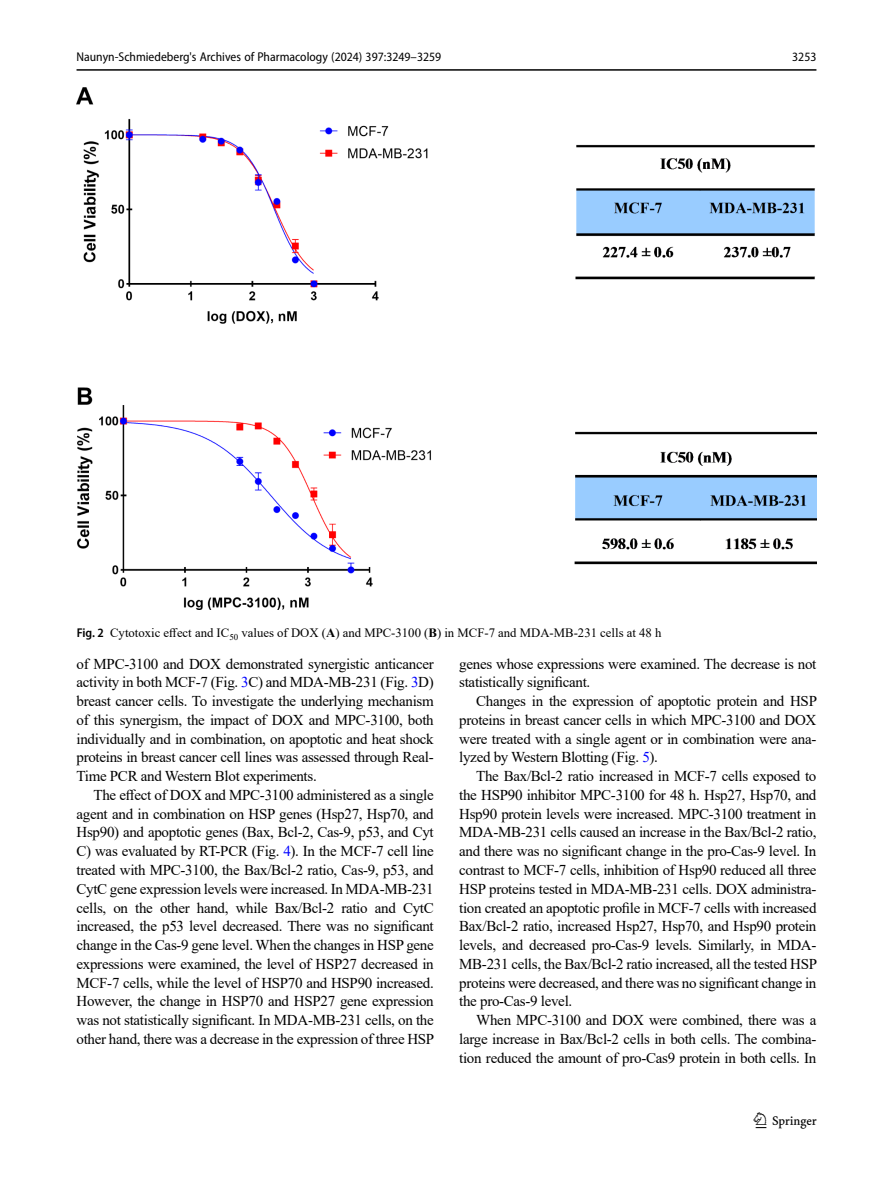
<style>
.page{position:relative;width:893px;height:1187px;background:#fff}
.page>*{position:absolute;margin:0;border:0;box-sizing:border-box;transform-origin:0 0}
.t1{font:22.5px "Springnew";color:#000}
.Body_Text_Indent{font:15px/18.8px "Times New Roman";letter-spacing:-.02em;color:#000;text-align:justify}
.Figure_Caption{font:12.75px "Times New Roman";color:#000}
.t2{font:semi-condensed 12.75px "Myriad Pro";color:#000}
.s1{font-family:"Myriad Pro";font-weight:600;font-stretch:semi-condensed}
.s2{font-weight:700}
.s3{color:#00f}
</style>
<div class="page">
<hr style="left:77px;top:69px;width:739px;height:2px;background:#000">
<img style="left:77px;top:87px;width:740px;height:522px">
<p class="t2" style="left:77px;top:49px;width:366px">Naunyn-Schmiedeberg's Archives of Pharmacology (2024) 397:3249–3259</p>
<p class="t2" style="left:792px;top:49px;width:26px">3253</p>
<p class="Figure_Caption" style="left:77px;top:623px;width:586px"><span class="s1">Fig. 2</span> Cytotoxic effect and IC<sub>50</sub> values of DOX (<span class="s2">A</span>) and MPC-3100 (<span class="s2">B</span>) in MCF-7 and MDA-MB-231 cells at 48 h</p>
<p class="Body_Text_Indent" style="left:77px;top:653px;width:359px">of MPC-3100 and DOX demonstrated synergistic anticancer activity in both MCF-7 (Fig. <span class="s3">3</span>C) and MDA-MB-231 (Fig. <span class="s3">3</span>D) breast cancer cells. To investigate the underlying mechanism of this synergism, the impact of DOX and MPC-3100, both individually and in combination, on apoptotic and heat shock proteins in breast cancer cell lines was assessed through Real-Time PCR and Western Blot experiments.</p>
<p class="Body_Text_Indent" style="left:77px;top:785px;width:359px;text-indent:17px">The effect of DOX and MPC-3100 administered as a single agent and in combination on HSP genes (Hsp27, Hsp70, and Hsp90) and apoptotic genes (Bax, Bcl-2, Cas-9, p53, and Cyt C) was evaluated by RT-PCR (Fig. <span class="s3">4</span>). In the MCF-7 cell line treated with MPC-3100, the Bax/Bcl-2 ratio, Cas-9, p53, and CytC gene expression levels were increased. In MDA-MB-231 cells, on the other hand, while Bax/Bcl-2 ratio and CytC increased, the p53 level decreased. There was no significant change in the Cas-9 gene level. When the changes in HSP gene expressions were examined, the level of HSP27 decreased in MCF-7 cells, while the level of HSP70 and HSP90 increased.<br>However, the change in HSP70 and HSP27 gene expression was not statistically significant. In MDA-MB-231 cells, on the other hand, there was a decrease in the expression of three HSP</p>
<p class="Body_Text_Indent" style="left:459px;top:653px;width:359px">genes whose expressions were examined. The decrease is not statistically significant.</p>
<p class="Body_Text_Indent" style="left:459px;top:691px;width:359px;text-indent:17px">Changes in the expression of apoptotic protein and HSP proteins in breast cancer cells in which MPC-3100 and DOX were treated with a single agent or in combination were ana&shy;lyzed by Western Blotting (Fig. <span class="s3">5</span>).</p>
<p class="Body_Text_Indent" style="left:459px;top:766px;width:359px;text-indent:17px">The Bax/Bcl-2 ratio increased in MCF-7 cells exposed to the HSP90 inhibitor MPC-3100 for 48 h. Hsp27, Hsp70, and Hsp90 protein levels were increased. MPC-3100 treatment in MDA-MB-231 cells caused an increase in the Bax/Bcl-2 ratio, and there was no significant change in the pro-Cas-9 level. In contrast to MCF-7 cells, inhibition of Hsp90 reduced all three HSP proteins tested in MDA-MB-231 cells. DOX administra&shy;tion created an apoptotic profile in MCF-7 cells with increased Bax/Bcl-2 ratio, increased Hsp27, Hsp70, and Hsp90 protein levels, and decreased pro-Cas-9 levels. Similarly, in MDA-MB-231 cells, the Bax/Bcl-2 ratio increased, all the tested HSP proteins were decreased, and there was no significant change in the pro-Cas-9 level.</p>
<p class="Body_Text_Indent" style="left:459px;top:1010px;width:359px;text-indent:17px">When MPC-3100 and DOX were combined, there was a large increase in Bax/Bcl-2 cells in both cells. The combina&shy;tion reduced the amount of pro-Cas9 protein in both cells. In</p>
<h1 class="t1" style="left:756px;top:1107px;width:63px">1 3</h1>
</div>
